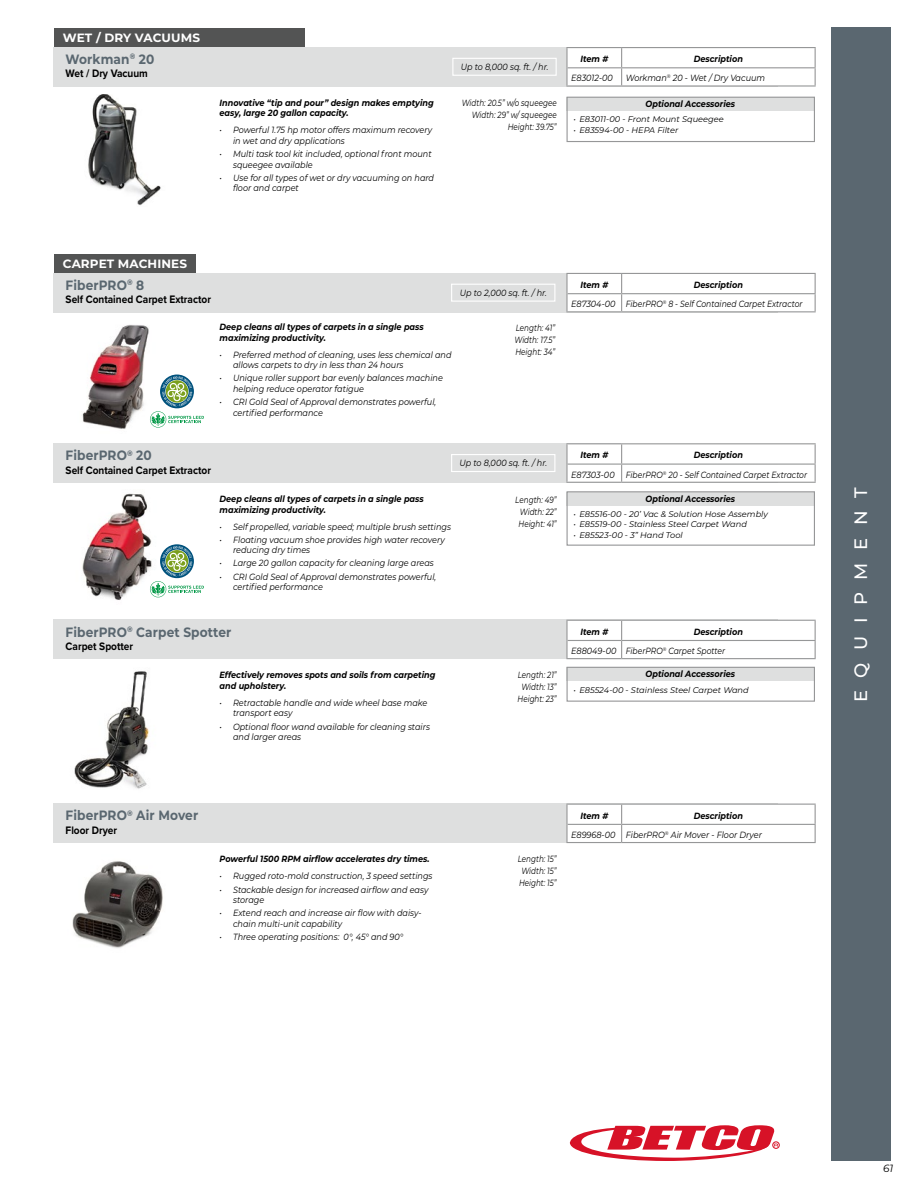
<style>
.page{position:relative;width:918px;height:1188px;background:#fff}
.page>*{position:absolute;margin:0;border:0;box-sizing:border-box;transform-origin:0 0}
.t1{font:500 18px "Montserrat";letter-spacing:.7em;color:#fff}
.t2{font:700 13.5px "Montserrat";letter-spacing:.01em;color:#5a6770;scale:.9 1}
.t3{font:700 12px "Montserrat";letter-spacing:.01em;color:#fff}
.t4{font:700 11.25px "Proxima Nova";color:#000;scale:.9 1}
.t5{font:italic 10.5px "Montserrat";color:#000}
.t6{font:italic 9px/10.5px "Montserrat";color:#000;scale:.9 1}
.t7{font:italic 700 9px/10.5px "Montserrat";color:#000;scale:.9 1}
.t8{font:italic 9px/12px "Montserrat";color:#000;text-align:justify;scale:.8 1}
.t9{font:italic 8.25px "Montserrat";color:#000}
.s1{font-weight:700}
</style>
<div class="page">
<div style="left:54px;top:28px;width:251px;height:19px;background:#535454"></div>
<div style="left:54px;top:47px;width:724px;height:40px;background:#dedfdf"></div>
<img style="left:88px;top:95px;width:73px;height:111px">
<hr style="left:566px;top:47px;width:55px;height:1px;background:#969798">
<hr style="left:621px;top:47px;width:195px;height:1px;background:#969798">
<svg style="left:566px;top:48px;width:250px;height:37px"></svg>
<hr style="left:566px;top:85px;width:56px;height:2px;background:#969798">
<hr style="left:622px;top:85px;width:194px;height:2px;background:#969798">
<div style="left:452px;top:58px;width:105px;height:18px;border:1px solid #fff"></div>
<div style="left:566px;top:97px;width:248px;height:14px;background:#dedfdf"></div>
<div style="left:567px;top:97px;width:248px;height:45px;border:1px solid #969798"></div>
<div style="left:54px;top:254px;width:141px;height:19px;background:#535454"></div>
<div style="left:54px;top:273px;width:724px;height:39px;background:#dedfdf"></div>
<img style="left:82px;top:324px;width:67px;height:105px">
<svg style="left:566px;top:273px;width:250px;height:38px"></svg>
<hr style="left:566px;top:311px;width:56px;height:1px;background:#969798">
<hr style="left:622px;top:311px;width:194px;height:1px;background:#969798">
<div style="left:54px;top:443px;width:724px;height:40px;background:#dedfdf"></div>
<img style="left:82px;top:493px;width:78px;height:107px">
<div style="left:566px;top:492px;width:248px;height:13px;background:#dedfdf"></div>
<div style="left:567px;top:491px;width:248px;height:55px;border:1px solid #969798"></div>
<hr style="left:566px;top:443px;width:55px;height:1px;background:#969798">
<hr style="left:621px;top:443px;width:195px;height:1px;background:#969798">
<svg style="left:566px;top:444px;width:250px;height:38px"></svg>
<hr style="left:566px;top:482px;width:56px;height:1px;background:#969798">
<hr style="left:622px;top:482px;width:194px;height:1px;background:#969798">
<div style="left:54px;top:804px;width:724px;height:39px;background:#dedfdf"></div>
<img style="left:72px;top:861px;width:91px;height:87px">
<svg style="left:566px;top:804px;width:250px;height:38px"></svg>
<hr style="left:566px;top:842px;width:56px;height:1px;background:#969798">
<hr style="left:622px;top:842px;width:194px;height:1px;background:#969798">
<div style="left:451px;top:284px;width:104px;height:18px;border:1px solid #fff"></div>
<div style="left:451px;top:454px;width:104px;height:18px;border:1px solid #fff"></div>
<div style="left:54px;top:620px;width:724px;height:39px;background:#dedfdf"></div>
<img style="left:74px;top:671px;width:76px;height:118px">
<svg style="left:566px;top:620px;width:250px;height:38px;background:#f8f8f8"></svg>
<hr style="left:566px;top:658px;width:56px;height:1px;background:#969798">
<hr style="left:622px;top:658px;width:194px;height:1px;background:#969798">
<div style="left:566px;top:667px;width:248px;height:14px;background:#dedfdf"></div>
<div style="left:567px;top:667px;width:248px;height:35px;border:1px solid #969798"></div>
<div style="left:772px;top:1141px;width:8px;height:8px;border:1px solid #d71227;border-radius:50%"></div>
<svg style="left:569px;top:1125px;width:209px;height:36px"></svg>
<div style="left:831px;top:28px;width:59px;height:1133px;background:#5a6770"></div>
<div style="left:161px;top:375px;width:32px;height:33px;background:#00527d;border-radius:50%"></div>
<svg style="left:150px;top:376px;width:54px;height:52px"></svg>
<div style="left:160px;top:544px;width:34px;height:34px;border:2px solid #00527d;border-radius:50%"></div>
<div style="left:161px;top:545px;width:32px;height:32px;background:#00527d;border-radius:50%"></div>
<svg style="left:150px;top:546px;width:54px;height:51px"></svg>
<h3 class="t3" style="left:63px;top:29px;width:139px">WET / DRY VACUUMS</h3>
<h2 class="t2" style="left:66px;top:49px;width:100px">Workman<sup>®</sup> 20</h2>
<p class="t4" style="left:66px;top:65px;width:93px">Wet / Dry Vacuum</p>
<p class="t6" style="left:461px;top:61px;width:99px">Up to 8,000 sq. ft. / hr.</p>
<p class="t7" style="left:580px;top:53px;width:32px">Item #</p>
<p class="t7" style="left:694px;top:53px;width:56px">Description</p>
<p class="t6" style="left:571px;top:73px;width:48px">E83012-00</p>
<p class="t6" style="left:626px;top:73px;width:156px">Workman<sup>®</sup> 20 - Wet / Dry Vacuum</p>
<p class="t7" style="left:220px;top:97px;width:240px">Innovative “tip and pour” design makes emptying easy, large 20 gallon capacity.</p>
<p class="t6" style="left:233px;top:125px;width:223px;text-indent:-14px">• Powerful 1.75 hp motor offers maximum recovery in wet and dry applications</p>
<p class="t6" style="left:233px;top:148px;width:222px;text-indent:-14px">• Multi task tool kit included, optional front mount squeegee available</p>
<p class="t6" style="left:233px;top:172px;width:225px;text-indent:-14px">• Use for all types of wet or dry vacuuming on hard floor and carpet</p>
<p class="t8" style="left:462px;top:97px;width:120px;text-align:right">Width: 20.5” w/o squeegee<br>Width: 29” w/ squeegee<br>Height: 39.75”</p>
<p class="t7" style="left:646px;top:98px;width:101px">Optional Accessories</p>
<p class="t9" style="left:573px;top:114px;width:152px">• E83011-00 - Front Mount Squeegee</p>
<p class="t9" style="left:573px;top:124px;width:107px">• E83594-00 - HEPA Filter</p>
<h3 class="t3" style="left:63px;top:255px;width:126px">CARPET MACHINES</h3>
<h2 class="t2" style="left:66px;top:275px;width:89px">FiberPRO<sup>®</sup> 8</h2>
<p class="t4" style="left:66px;top:291px;width:163px">Self Contained Carpet Extractor</p>
<p class="t6" style="left:460px;top:287px;width:99px">Up to 2,000 sq. ft. / hr.</p>
<p class="t6" style="left:571px;top:275px;width:259px;line-height:19.2px;text-indent:123px"><span class="s1">Description<br></span>E87304-00 FiberPRO<sup>®</sup> 8 - Self Contained Carpet Extractor</p>
<p class="t7" style="left:580px;top:279px;width:32px">Item #</p>
<p class="t7" style="left:220px;top:321px;width:228px">Deep cleans all types of carpets in a single pass maximizing productivity.</p>
<p class="t6" style="left:233px;top:349px;width:244px;text-indent:-14px">• Preferred method of cleaning, uses less chemical and allows carpets to dry in less than 24 hours</p>
<p class="t6" style="left:233px;top:373px;width:235px;text-indent:-14px">• Unique roller support bar evenly balances machine helping reduce operator fatigue</p>
<p class="t6" style="left:233px;top:396px;width:227px;text-indent:-14px">• CRI Gold Seal of Approval demonstrates powerful, certified performance</p>
<p class="t8" style="left:514px;top:321px;width:52px">Length: 41” Width: 17.5” Height: 34”</p>
<h2 class="t2" style="left:66px;top:446px;width:97px">FiberPRO<sup>®</sup> 20</h2>
<p class="t4" style="left:66px;top:462px;width:163px">Self Contained Carpet Extractor</p>
<p class="t6" style="left:459px;top:458px;width:99px">Up to 8,000 sq. ft. / hr.</p>
<p class="t6" style="left:571px;top:445px;width:264px;line-height:19.2px;text-indent:123px"><span class="s1">Description<br></span>E87303-00 FiberPRO<sup>®</sup> 20 - Self Contained Carpet Extractor</p>
<p class="t7" style="left:580px;top:449px;width:32px">Item #</p>
<p class="t7" style="left:220px;top:493px;width:228px">Deep cleans all types of carpets in a single pass maximizing productivity.</p>
<p class="t6" style="left:220px;top:521px;width:259px">• Self propelled, variable speed; multiple brush settings</p>
<p class="t6" style="left:233px;top:534px;width:237px;text-indent:-14px">• Floating vacuum shoe provides high water recovery reducing dry times</p>
<p class="t6" style="left:220px;top:558px;width:240px">• Large 20 gallon capacity for cleaning large areas</p>
<p class="t6" style="left:233px;top:571px;width:227px;text-indent:-14px">• CRI Gold Seal of Approval demonstrates powerful, certified performance</p>
<h2 class="t2" style="left:66px;top:622px;width:186px">FiberPRO<sup>®</sup> Carpet Spotter</h2>
<p class="t4" style="left:66px;top:638px;width:77px">Carpet Spotter</p>
<p class="t7" style="left:220px;top:670px;width:242px">Effectively removes spots and soils from carpeting and upholstery.</p>
<p class="t6" style="left:233px;top:697px;width:218px;text-indent:-14px">• Retractable handle and wide wheel base make transport easy</p>
<p class="t6" style="left:233px;top:721px;width:220px;text-indent:-14px">• Optional floor wand available for cleaning stairs and larger areas</p>
<p class="t8" style="left:515px;top:493px;width:53px;text-align:center">Length: 49”<br>Width: 22”<br>Height: 41”</p>
<p class="t7" style="left:646px;top:493px;width:101px">Optional Accessories</p>
<p class="t9" style="left:573px;top:509px;width:196px">• E85516-00 - 20’ Vac &amp; Solution Hose Assembly</p>
<p class="t9" style="left:573px;top:519px;width:175px">• E85519-00 - Stainless Steel Carpet Wand</p>
<p class="t9" style="left:573px;top:529px;width:111px">• E85523-00 - 3” Hand Tool</p>
<p class="t8" style="left:518px;top:669px;width:50px;text-align:center">Length: 21”<br>Width: 13”<br>Height: 23”</p>
<p class="t6" style="left:571px;top:622px;width:192px;line-height:19.2px;text-indent:123px"><span class="s1">Description<br></span>E88049-00 FiberPRO<sup>®</sup> Carpet Spotter</p>
<p class="t7" style="left:646px;top:669px;width:101px">Optional Accessories</p>
<p class="t9" style="left:573px;top:684px;width:177px">• E85524-00 - Stainless Steel Carpet Wand</p>
<p class="t7" style="left:580px;top:626px;width:32px">Item #</p>
<h1 class="t1" style="left:848px;top:702px;width:216px;rotate:-90deg">EQUIPMENT</h1>
<h2 class="t2" style="left:66px;top:806px;width:149px">FiberPRO<sup>®</sup> Air Mover</h2>
<p class="t4" style="left:66px;top:822px;width:59px">Floor Dryer</p>
<p class="t6" style="left:571px;top:805px;width:214px;line-height:19.2px;text-indent:123px"><span class="s1">Description<br></span>E89968-00 FiberPRO<sup>®</sup> Air Mover - Floor Dryer</p>
<p class="t7" style="left:580px;top:810px;width:32px">Item #</p>
<p class="t7" style="left:220px;top:853px;width:235px">Powerful 1500 RPM airflow accelerates dry times.</p>
<p class="t6" style="left:220px;top:871px;width:238px">• Rugged roto-mold construction, 3 speed settings</p>
<p class="t6" style="left:233px;top:884px;width:219px;text-indent:-14px">• Stackable design for increased airflow and easy storage</p>
<p class="t6" style="left:233px;top:907px;width:211px;text-indent:-14px">• Extend reach and increase air flow with daisy&shy;chain multi-unit capability</p>
<p class="t6" style="left:220px;top:931px;width:206px">• Three operating positions: 0°, 45° and 90°</p>
<p class="t8" style="left:518px;top:853px;width:50px">Length: 15” Width: 15” Height: 15”</p>
<p class="t5" style="left:883px;top:1161px;width:12px">61</p>
</div>
